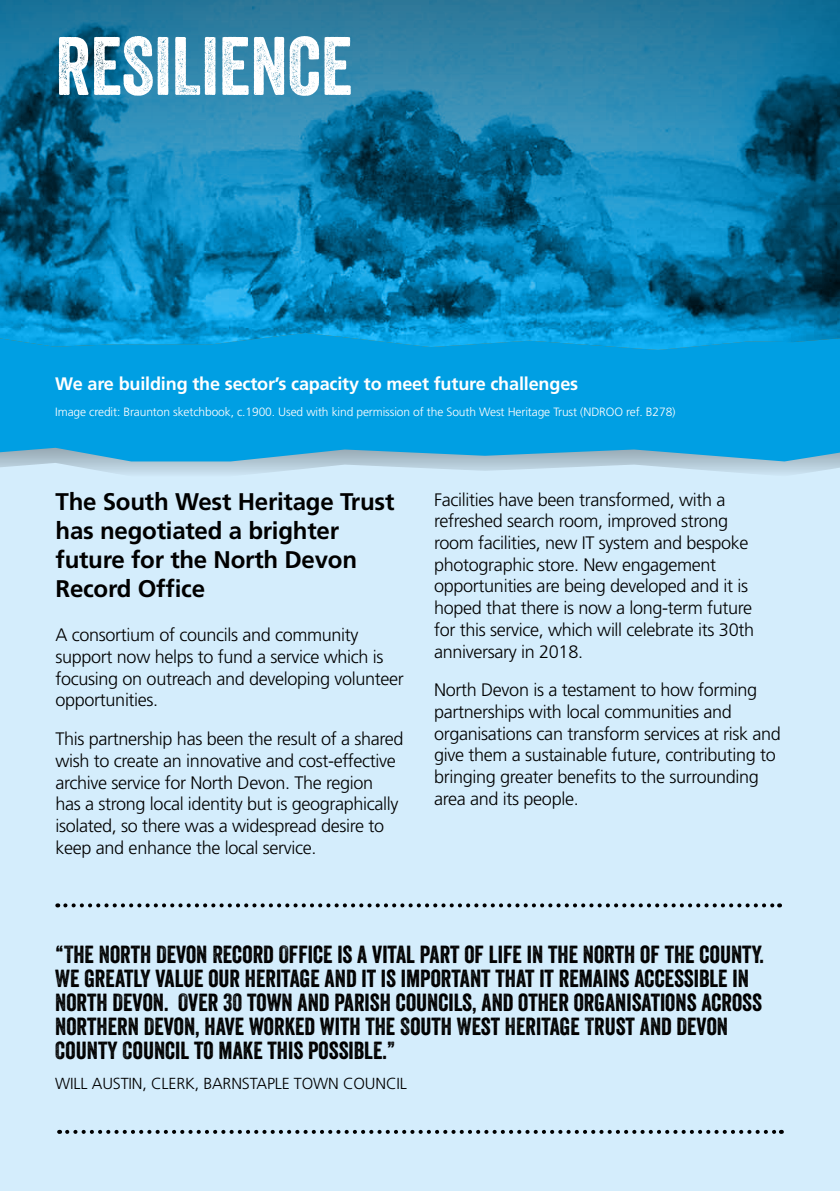
<style>
.page{position:relative;width:840px;height:1191px;background:#fff}
.page>*{position:absolute;margin:0;border:0;box-sizing:border-box;transform-origin:0 0}
.t1{font:80px "Veneer";color:#fff}
.t2{font:24px/24px "Veneer";color:#000}
.t3{font:700 24px/28.8px "Frutiger";letter-spacing:-.01em;color:#000}
.t4{font:300 18px/21.6px "Frutiger";letter-spacing:-.02em;color:#000}
.t5{font:700 18px "Frutiger";letter-spacing:-.01em;color:#fff}
.t6{font:300 16px "Frutiger";letter-spacing:-.01em;color:#000}
.t7{font:300 12px "Frutiger";letter-spacing:-.01em;color:#fff}
</style>
<div class="page">
<div style="left:0;top:436px;width:839px;height:755px;background:#d4edfc"></div>
<svg style="left:0;top:461px;width:839px;height:13px"></svg>
<svg style="left:67px;top:1129px;width:714px;height:4px"></svg>
<svg style="left:65px;top:903px;width:714px;height:4px"></svg>
<div style="left:0;top:350px;width:839px;height:111px;background:#009fe3"></div>
<svg style="left:0;top:0;width:839px;height:350px;background:#137aa7"></svg>
<h1 class="t1" style="left:55px;top:17px;width:298px">RESILIENCE</h1>
<p class="t5" style="left:55px;top:373px;width:524px">We are building the sector’s capacity to meet future challenges</p>
<p class="t7" style="left:55px;top:404px;width:621px">Image credit: Braunton sketchbook, c.1900. Used with kind permission of the South West Heritage Trust (NDROO ref. B278)</p>
<h2 class="t3" style="left:55px;top:487px;width:340px">The South West Heritage Trust has negotiated a brighter future for the North Devon<br>Record Office</h2>
<p class="t4" style="left:55px;top:624px;width:350px">A consortium of councils and community support now helps to fund a service which is focusing on outreach and developing volunteer opportunities.</p>
<p class="t4" style="left:55px;top:728px;width:349px">This partnership has been the result of a shared wish to create an innovative and cost-effective archive service for North Devon. The region<br>has a strong local identity but is geographically isolated, so there was a widespread desire to keep and enhance the local service.</p>
<p class="t4" style="left:434px;top:489px;width:321px">Facilities have been transformed, with a refreshed search room, improved strong room facilities, new IT system and bespoke photographic store. New engagement opportunities are being developed and it is hoped that there is now a long-term future for this service, which will celebrate its 30th anniversary in 2018.</p>
<p class="t4" style="left:434px;top:679px;width:348px">North Devon is a testament to how forming partnerships with local communities and organisations can transform services at risk and give them a sustainable future, contributing to bringing greater benefits to the surrounding area and its people.</p>
<p class="t2" style="left:55px;top:942px;width:710px">“THE NORTH DEVON RECORD OFFICE IS A VITAL PART OF LIFE IN THE NORTH OF THE COUNTY.<br>WE GREATLY VALUE OUR HERITAGE AND IT IS IMPORTANT THAT IT REMAINS ACCESSIBLE IN NORTH DEVON. OVER 30 TOWN AND PARISH COUNCILS, AND OTHER ORGANISATIONS ACROSS NORTHERN DEVON, HAVE WORKED WITH THE SOUTH WEST HERITAGE TRUST AND DEVON COUNTY COUNCIL TO MAKE THIS POSSIBLE.”</p>
<p class="t6" style="left:55px;top:1074px;width:353px">WILL AUSTIN, CLERK, BARNSTAPLE TOWN COUNCIL</p>
</div>
